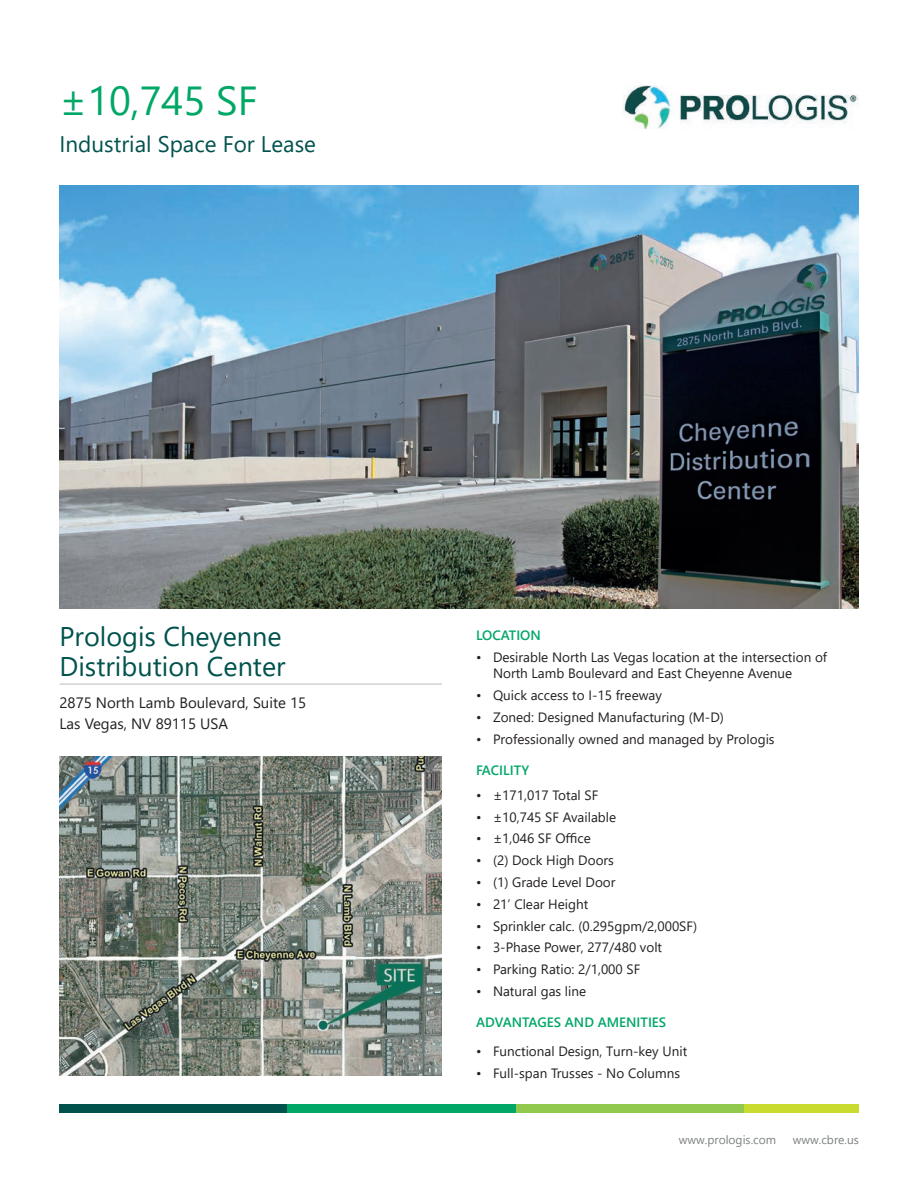
<style>
.page{position:relative;width:918px;height:1188px;background:#fff}
.page>*{position:absolute;margin:0;border:0;box-sizing:border-box;transform-origin:0 0}
.t1{font:40.5px "Segoe UI";color:#00a767}
.t2{font:27px/30px "Segoe UI";color:#00524d}
.t3{font:22.5px "Segoe UI";color:#00524d}
.t4{font:15px/21px "Segoe UI";color:#231f20}
.t5{font:13.5px/16.5px "Segoe UI";color:#231f20}
.t6{font:600 13.5px "Segoe UI";color:#00a767}
.t7{font:12px "Segoe UI";color:#7d8183}
</style>
<div class="page">
<img style="left:623px;top:85px;width:235px;height:44px">
<div style="left:60px;top:1104px;width:228px;height:9px;background:#00524d"></div>
<div style="left:516px;top:1104px;width:228px;height:9px;background:#91c94f"></div>
<div style="left:288px;top:1104px;width:228px;height:9px;background:#00a767"></div>
<div style="left:744px;top:1104px;width:114px;height:9px;background:#cadb2f"></div>
<hr style="left:60px;top:684px;width:382px;height:1px;background:#babcbc">
<img style="left:60px;top:757px;width:382px;height:319px">
<img style="left:60px;top:186px;width:798px;height:422px">
<h1 class="t1" style="left:60px;top:62px;width:200px">±10,745 SF</h1>
<h3 class="t3" style="left:60px;top:123px;width:258px">Industrial Space For Lease</h3>
<h2 class="t2" style="left:60px;top:619px;width:228px">Prologis Cheyenne<br>Distribution Center</h2>
<p class="t4" style="left:60px;top:691px;width:248px">2875 North Lamb Boulevard, Suite 15<br>Las Vegas, NV 89115 USA</p>
<p class="t6" style="left:476px;top:623px;width:66px">LOCATION</p>
<p class="t5" style="left:493px;top:648px;width:336px;text-indent:-17px">• Desirable North Las Vegas location at the intersection of<br>North Lamb Boulevard and East Cheyenne Avenue</p>
<p class="t5" style="left:476px;top:686px;width:187px">• Quick access to I-15 freeway</p>
<p class="t5" style="left:476px;top:708px;width:249px">• Zoned: Designed Manufacturing (M-D)</p>
<p class="t5" style="left:476px;top:730px;width:300px">• Professionally owned and managed by Prologis</p>
<p class="t6" style="left:476px;top:757px;width:55px">FACILITY</p>
<p class="t5" style="left:476px;top:785px;width:124px">• ±171,017 Total SF</p>
<p class="t5" style="left:476px;top:807px;width:142px">• ±10,745 SF Available</p>
<p class="t5" style="left:476px;top:829px;width:116px">• ±1,046 SF Office</p>
<p class="t5" style="left:476px;top:851px;width:140px">• (2) Dock High Doors</p>
<p class="t5" style="left:476px;top:873px;width:141px">• (1) Grade Level Door</p>
<p class="t5" style="left:476px;top:895px;width:114px">• 21’ Clear Height</p>
<p class="t5" style="left:476px;top:916px;width:223px">• Sprinkler calc. (0.295gpm/2,000SF)</p>
<p class="t5" style="left:476px;top:938px;width:188px">• 3-Phase Power, 277/480 volt</p>
<p class="t5" style="left:476px;top:960px;width:166px">• Parking Ratio: 2/1,000 SF</p>
<p class="t5" style="left:476px;top:982px;width:112px">• Natural gas line</p>
<p class="t6" style="left:476px;top:1009px;width:192px">ADVANTAGES AND AMENITIES</p>
<p class="t5" style="left:476px;top:1042px;width:213px">• Functional Design, Turn-key Unit</p>
<p class="t5" style="left:476px;top:1064px;width:206px">• Full-span Trusses - No Columns</p>
<p class="t7" style="left:679px;top:1129px;width:99px">www.prologis.com</p>
<p class="t7" style="left:793px;top:1129px;width:68px">www.cbre.us</p>
</div>
